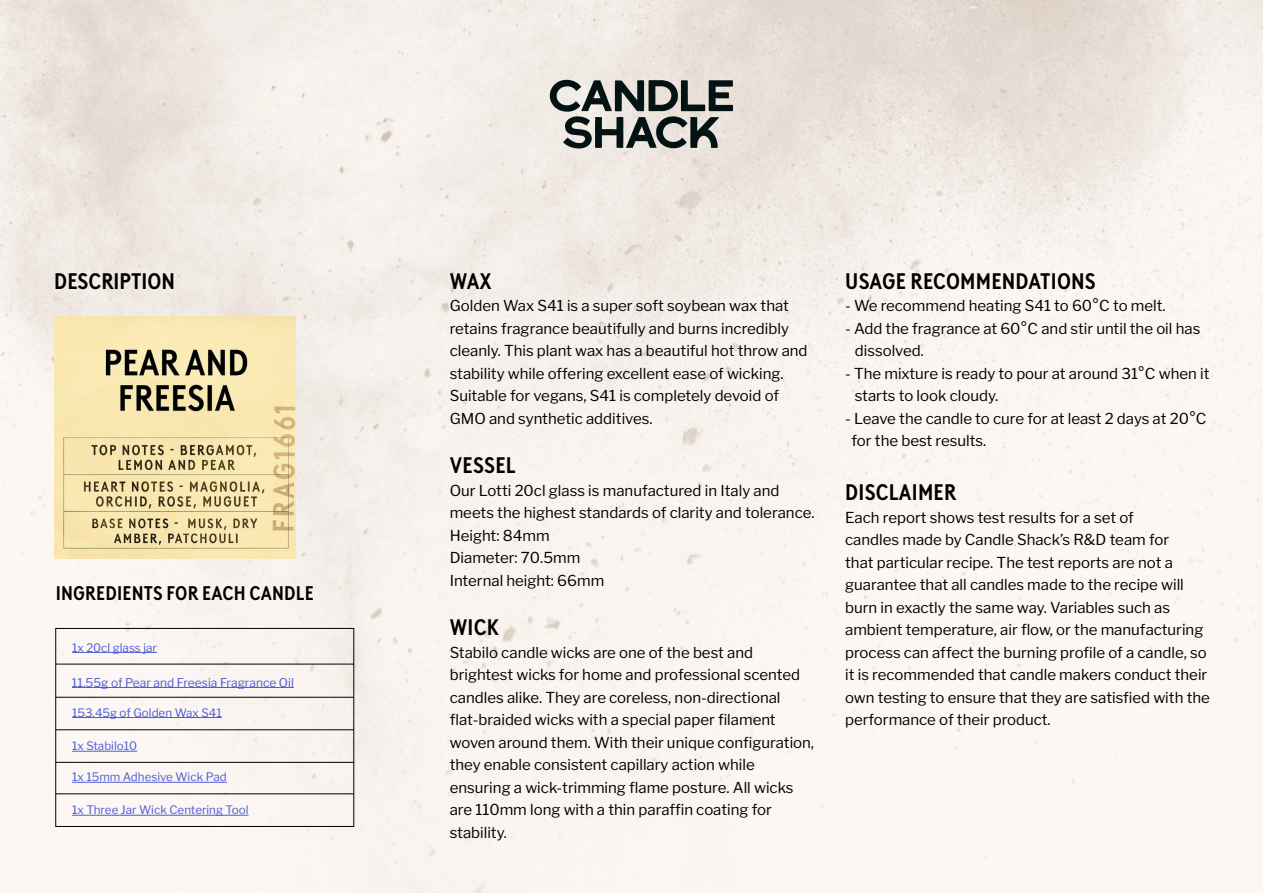
<style>
.page{position:relative;width:1263px;height:893px;background:#fff}
.page>*{position:absolute;margin:0;border:0;box-sizing:border-box;transform-origin:0 0}
.t1{font:700 22.5px "Brown Cond LL";letter-spacing:.01em;color:#000}
.t2{font:700 19.8px "Brown Cond LL";letter-spacing:.01em;color:#000}
.t3{font:15px/22.5px "Libre Franklin";color:#000}
.t4{font:12px "Libre Franklin";color:#4f5cd6}
.t5{font:11.7px "Libre Franklin";color:#4f5cd6}
</style>
<div class="page">
<img style="left:0;top:0;width:1263px;height:893px">
<svg style="left:550px;top:80px;width:183px;height:69px;background:#898c88"></svg>
<div style="left:56px;top:628px;width:298px;height:199px;border:1px solid #000"></div>
<hr style="left:56px;top:664px;width:298px;height:1px;background:#000">
<hr style="left:72px;top:652px;width:85px;height:1px;background:#4f5cd6">
<hr style="left:72px;top:717px;width:150px;height:1px;background:#4f5cd6">
<hr style="left:56px;top:729px;width:298px;height:1px;background:#000">
<hr style="left:56px;top:697px;width:298px;height:1px;background:#000">
<hr style="left:56px;top:762px;width:298px;height:1px;background:#000">
<hr style="left:72px;top:751px;width:65px;height:1px;background:#4f5cd6">
<hr style="left:72px;top:782px;width:155px;height:1px;background:#4f5cd6">
<hr style="left:56px;top:794px;width:298px;height:1px;background:#000">
<hr style="left:72px;top:815px;width:177px;height:1px;background:#4f5cd6">
<img style="left:54px;top:317px;width:241px;height:241px">
<hr style="left:72px;top:687px;width:222px;height:1px;background:#4f5cd6">
<h1 class="t1" style="left:54px;top:264px;width:122px">DESCRIPTION</h1>
<h1 class="t1" style="left:450px;top:264px;width:43px">WAX</h1>
<p class="t3" style="left:450px;top:293px;width:359px">Golden Wax S41 is a super soft soybean wax that retains fragrance beautifully and burns incredibly cleanly. This plant wax has a beautiful hot throw and stability while offering excellent ease of wicking.<br>Suitable for vegans, S41 is completely devoid of GMO and synthetic additives.</p>
<h1 class="t1" style="left:450px;top:448px;width:67px">VESSEL</h1>
<p class="t3" style="left:450px;top:478px;width:366px">Our Lotti 20cl glass is manufactured in Italy and meets the highest standards of clarity and tolerance.<br>Height: 84mm<br>Diameter: 70.5mm<br>Internal height: 66mm</p>
<h1 class="t1" style="left:450px;top:610px;width:50px">WICK</h1>
<p class="t3" style="left:450px;top:640px;width:366px">Stabilo candle wicks are one of the best and brightest wicks for home and professional scented candles alike. They are coreless, non-directional flat-braided wicks with a special paper filament woven around them. With their unique configuration, they enable consistent capillary action while ensuring a wick-trimming flame posture. All wicks are 110mm long with a thin paraffin coating for stability.</p>
<h2 class="t2" style="left:56px;top:577px;width:260px">INGREDIENTS FOR EACH CANDLE</h2>
<p class="t5" style="left:72px;top:638px;width:86px">1x 20cl glass jar</p>
<p class="t4" style="left:72px;top:673px;width:223px">11.55g of Pear and Freesia Fragrance Oil</p>
<p class="t5" style="left:72px;top:703px;width:151px">153.45g of Golden Wax S41</p>
<p class="t5" style="left:72px;top:737px;width:67px">1x Stabilo10</p>
<p class="t5" style="left:72px;top:768px;width:156px">1x 15mm Adhesive Wick Pad</p>
<p class="t5" style="left:72px;top:801px;width:178px">1x Three Jar Wick Centering Tool</p>
<h1 class="t1" style="left:845px;top:264px;width:252px">USAGE RECOMMENDATIONS</h1>
<p class="t3" style="left:845px;top:293px;width:322px">- We recommend heating S41 to 60°C to melt.</p>
<p class="t3" style="left:855px;top:316px;width:347px;text-indent:-10px">- Add the fragrance at 60°C and stir until the oil has dissolved.</p>
<p class="t3" style="left:855px;top:361px;width:356px;text-indent:-10px">- The mixture is ready to pour at around 31°C when it starts to look cloudy.</p>
<p class="t3" style="left:851px;top:406px;width:356px;text-indent:-6px">- Leave the candle to cure for at least 2 days at 20°C for the best results.</p>
<h1 class="t1" style="left:845px;top:475px;width:113px">DISCLAIMER</h1>
<p class="t3" style="left:845px;top:505px;width:366px">Each report shows test results for a set of<br>candles made by Candle Shack’s R&amp;D team for<br>that particular recipe. The test reports are not a guarantee that all candles made to the recipe will burn in exactly the same way. Variables such as ambient temperature, air flow, or the manufacturing process can affect the burning profile of a candle, so it is recommended that candle makers conduct their own testing to ensure that they are satisfied with the performance of their product.</p>
</div>
